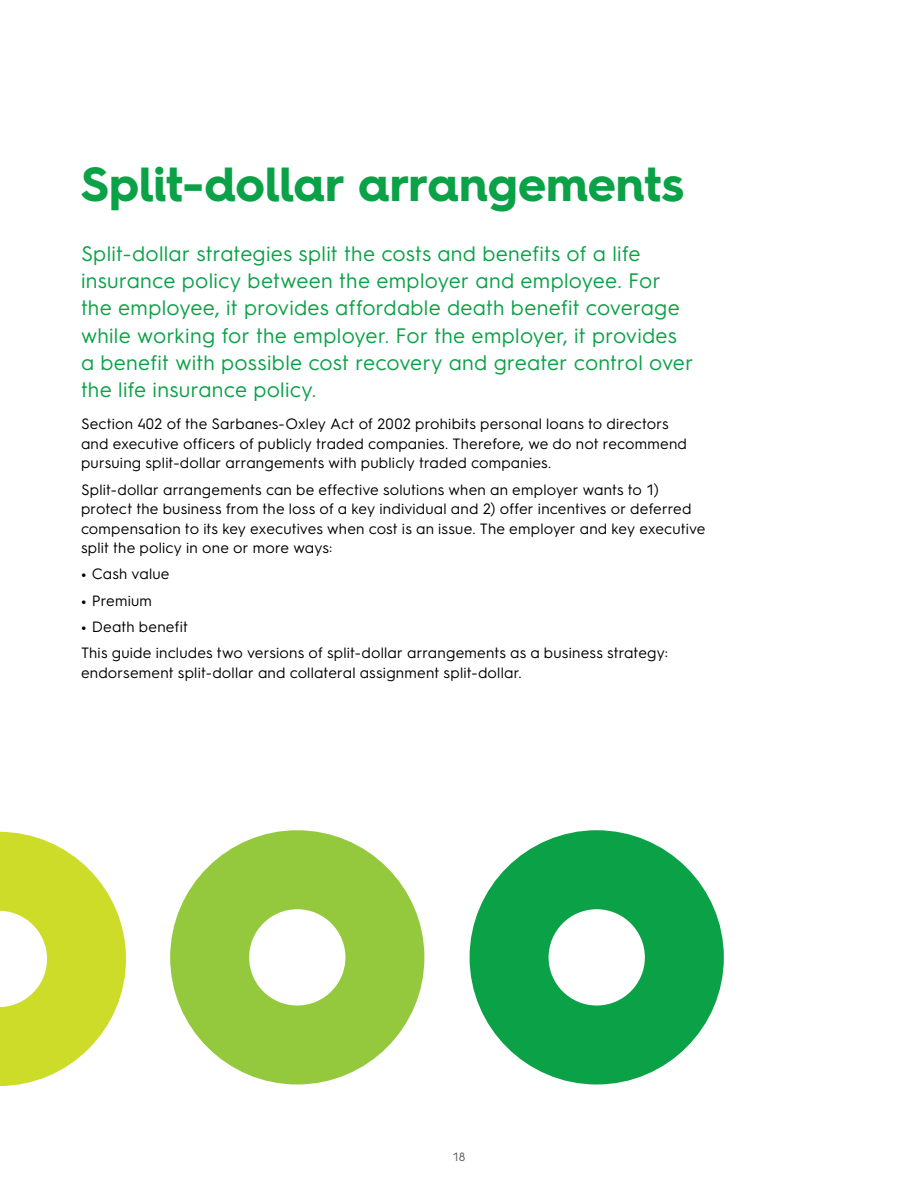
<style>
.page{position:relative;width:918px;height:1188px;background:#fff}
.page>*{position:absolute;margin:0;border:0;box-sizing:border-box;transform-origin:0 0}
.t1{font:700 48px "Hurme Geometric Sans 4";letter-spacing:-.005em;color:#0aa147}
.t2{font:21px/27px "Hurme Geometric Sans 3";letter-spacing:.015em;color:#0aa147}
.t3{font:15px/19.5px "Hurme Geometric Sans 3";letter-spacing:.015em;color:#000}
.t4{font:12px "Hurme Geometric Sans 3";color:#58595b}
.s1{font-weight:700}
</style>
<div class="page">
<svg style="left:0;top:832px;width:126px;height:254px"></svg>
<svg style="left:170px;top:830px;width:254px;height:255px;fill:#95c93d"></svg>
<svg style="left:470px;top:830px;width:254px;height:255px;fill:#0aa147"></svg>
<h1 class="t1" style="left:81px;top:150px;width:605px">Split-dollar arrangements</h1>
<p class="t2" style="left:81px;top:239px;width:614px">Split-dollar strategies split the costs and benefits of a life insurance policy between the employer and employee. For the employee, it provides affordable death benefit coverage while working for the employer. For the employer, it provides a benefit with possible cost recovery and greater control over the life insurance policy.</p>
<p class="t3" style="left:81px;top:413px;width:607px">Section 402 of the Sarbanes-Oxley Act of 2002 prohibits personal loans to directors and executive officers of publicly traded companies. Therefore, we do not recommend pursuing split-dollar arrangements with publicly traded companies.</p>
<p class="t3" style="left:81px;top:479px;width:626px">Split-dollar arrangements can be effective solutions when an employer wants to 1) protect the business from the loss of a key individual and 2) offer incentives or deferred compensation to its key executives when cost is an issue. The employer and key executive split the policy in one or more ways:</p>
<p class="t3" style="left:81px;top:563px;width:90px"><span class="s1">•</span> Cash value</p>
<p class="t3" style="left:81px;top:590px;width:73px"><span class="s1">•</span> Premium</p>
<p class="t3" style="left:81px;top:613px;width:589px;line-height:26.2px"><span class="s1">•</span> Death benefit<br>This guide includes two versions of split-dollar arrangements as a business strategy:</p>
<p class="t3" style="left:81px;top:662px;width:442px">endorsement split-dollar and collateral assignment split-dollar.</p>
<p class="t4" style="left:453px;top:1148px;width:14px">18</p>
</div>
